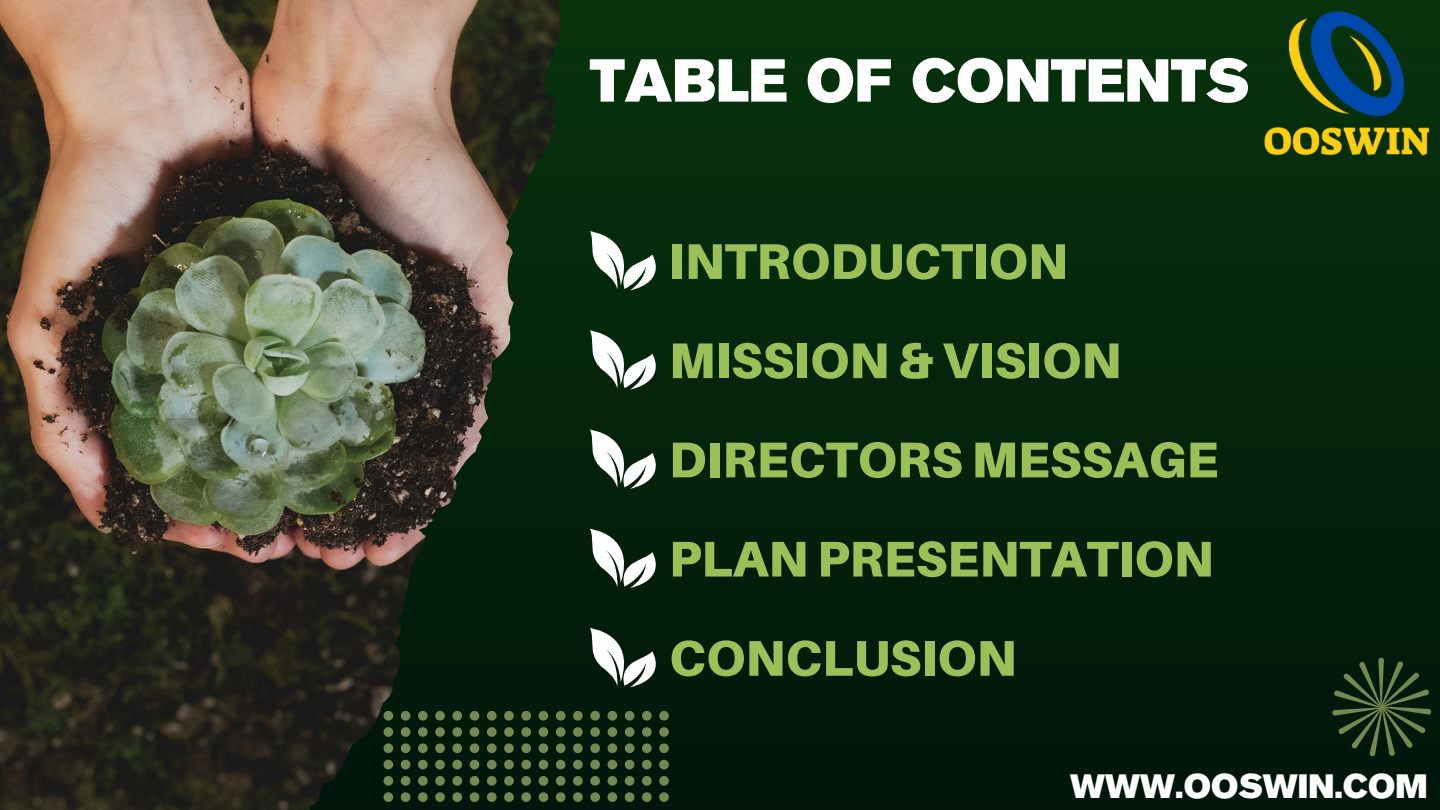
<style>
.page{position:relative;width:1440px;height:810px;background:#fff}
.page>*{position:absolute;margin:0;border:0;box-sizing:border-box;transform-origin:0 0}
.t1{font:60px "Akzidenz Grotesk Pro Super";color:#fff}
.t2{font:900 50.2px "Aileron";color:#9ac057}
.t3{font:33.7px "Akzidenz Grotesk Pro Super";color:#fff}
</style>
<div class="page">
<div style="left:0;top:0;width:1440px;height:810px;background:linear-gradient(to bottom,#07330c,#01150b)"></div>
<img style="left:1203px;top:0;width:237px;height:232px">
<img style="left:0;top:0;width:559px;height:810px">
<svg style="left:590px;top:231px;width:79px;height:59px"></svg>
<svg style="left:590px;top:330px;width:79px;height:60px"></svg>
<svg style="left:590px;top:430px;width:79px;height:59px"></svg>
<svg style="left:590px;top:529px;width:79px;height:59px"></svg>
<svg style="left:590px;top:628px;width:79px;height:59px"></svg>
<svg style="left:1332px;top:658px;width:99px;height:98px;background:#1f351c"></svg>
<svg style="left:659px;top:792px;width:10px;height:10px"></svg>
<svg style="left:642px;top:792px;width:10px;height:10px"></svg>
<svg style="left:625px;top:792px;width:9px;height:10px"></svg>
<svg style="left:608px;top:792px;width:9px;height:10px"></svg>
<svg style="left:590px;top:792px;width:10px;height:10px"></svg>
<svg style="left:573px;top:792px;width:10px;height:10px"></svg>
<svg style="left:556px;top:792px;width:9px;height:10px"></svg>
<svg style="left:539px;top:792px;width:9px;height:10px"></svg>
<svg style="left:521px;top:792px;width:10px;height:10px"></svg>
<svg style="left:504px;top:792px;width:10px;height:10px"></svg>
<svg style="left:487px;top:792px;width:10px;height:10px"></svg>
<svg style="left:470px;top:792px;width:9px;height:10px"></svg>
<svg style="left:452px;top:792px;width:10px;height:10px"></svg>
<svg style="left:435px;top:792px;width:10px;height:10px"></svg>
<svg style="left:418px;top:792px;width:10px;height:10px"></svg>
<svg style="left:401px;top:792px;width:9px;height:10px"></svg>
<svg style="left:384px;top:792px;width:9px;height:10px"></svg>
<svg style="left:659px;top:776px;width:10px;height:10px"></svg>
<svg style="left:642px;top:776px;width:10px;height:10px"></svg>
<svg style="left:625px;top:776px;width:9px;height:10px"></svg>
<svg style="left:608px;top:776px;width:9px;height:10px"></svg>
<svg style="left:590px;top:776px;width:10px;height:10px"></svg>
<svg style="left:573px;top:776px;width:10px;height:10px"></svg>
<svg style="left:556px;top:776px;width:9px;height:10px"></svg>
<svg style="left:539px;top:776px;width:9px;height:10px"></svg>
<svg style="left:521px;top:776px;width:10px;height:10px"></svg>
<svg style="left:504px;top:776px;width:10px;height:10px"></svg>
<svg style="left:487px;top:776px;width:10px;height:10px"></svg>
<svg style="left:470px;top:776px;width:9px;height:10px"></svg>
<svg style="left:452px;top:776px;width:10px;height:10px"></svg>
<svg style="left:435px;top:776px;width:10px;height:10px"></svg>
<svg style="left:418px;top:776px;width:10px;height:10px"></svg>
<svg style="left:401px;top:776px;width:9px;height:10px"></svg>
<svg style="left:384px;top:776px;width:9px;height:10px"></svg>
<svg style="left:659px;top:760px;width:10px;height:9px"></svg>
<svg style="left:642px;top:760px;width:10px;height:9px"></svg>
<svg style="left:625px;top:760px;width:9px;height:9px"></svg>
<svg style="left:608px;top:760px;width:9px;height:9px"></svg>
<svg style="left:590px;top:760px;width:10px;height:9px"></svg>
<svg style="left:573px;top:760px;width:10px;height:9px"></svg>
<svg style="left:556px;top:760px;width:9px;height:9px"></svg>
<svg style="left:539px;top:760px;width:9px;height:9px"></svg>
<svg style="left:521px;top:760px;width:10px;height:9px"></svg>
<svg style="left:504px;top:760px;width:10px;height:9px"></svg>
<svg style="left:487px;top:760px;width:10px;height:9px"></svg>
<svg style="left:470px;top:760px;width:9px;height:9px"></svg>
<svg style="left:452px;top:760px;width:10px;height:9px"></svg>
<svg style="left:435px;top:760px;width:10px;height:9px"></svg>
<svg style="left:418px;top:760px;width:10px;height:9px"></svg>
<svg style="left:401px;top:760px;width:9px;height:9px"></svg>
<svg style="left:384px;top:760px;width:9px;height:9px"></svg>
<svg style="left:659px;top:743px;width:10px;height:10px"></svg>
<svg style="left:642px;top:743px;width:10px;height:10px"></svg>
<svg style="left:625px;top:743px;width:9px;height:10px"></svg>
<svg style="left:608px;top:743px;width:9px;height:10px"></svg>
<svg style="left:590px;top:743px;width:10px;height:10px"></svg>
<svg style="left:573px;top:743px;width:10px;height:10px"></svg>
<svg style="left:556px;top:743px;width:9px;height:10px"></svg>
<svg style="left:539px;top:743px;width:9px;height:10px"></svg>
<svg style="left:521px;top:743px;width:10px;height:10px"></svg>
<svg style="left:504px;top:743px;width:10px;height:10px"></svg>
<svg style="left:487px;top:743px;width:10px;height:10px"></svg>
<svg style="left:470px;top:743px;width:9px;height:10px"></svg>
<svg style="left:452px;top:743px;width:10px;height:10px"></svg>
<svg style="left:435px;top:743px;width:10px;height:10px"></svg>
<svg style="left:418px;top:743px;width:10px;height:10px"></svg>
<svg style="left:401px;top:743px;width:9px;height:10px"></svg>
<svg style="left:384px;top:743px;width:9px;height:10px"></svg>
<svg style="left:659px;top:727px;width:10px;height:10px"></svg>
<svg style="left:642px;top:727px;width:10px;height:10px"></svg>
<svg style="left:625px;top:727px;width:9px;height:10px"></svg>
<svg style="left:608px;top:727px;width:9px;height:10px"></svg>
<svg style="left:590px;top:727px;width:10px;height:10px"></svg>
<svg style="left:573px;top:727px;width:10px;height:10px"></svg>
<svg style="left:556px;top:727px;width:9px;height:10px"></svg>
<svg style="left:539px;top:727px;width:9px;height:10px"></svg>
<svg style="left:521px;top:727px;width:10px;height:10px"></svg>
<svg style="left:504px;top:727px;width:10px;height:10px"></svg>
<svg style="left:487px;top:727px;width:10px;height:10px"></svg>
<svg style="left:470px;top:727px;width:9px;height:10px"></svg>
<svg style="left:452px;top:727px;width:10px;height:10px"></svg>
<svg style="left:435px;top:727px;width:10px;height:10px"></svg>
<svg style="left:418px;top:727px;width:10px;height:10px"></svg>
<svg style="left:401px;top:727px;width:9px;height:10px"></svg>
<svg style="left:384px;top:727px;width:9px;height:10px"></svg>
<svg style="left:659px;top:711px;width:10px;height:10px"></svg>
<svg style="left:642px;top:711px;width:10px;height:10px"></svg>
<svg style="left:625px;top:711px;width:9px;height:10px"></svg>
<svg style="left:608px;top:711px;width:9px;height:10px"></svg>
<svg style="left:590px;top:711px;width:10px;height:10px"></svg>
<svg style="left:573px;top:711px;width:10px;height:10px"></svg>
<svg style="left:556px;top:711px;width:9px;height:10px"></svg>
<svg style="left:539px;top:711px;width:9px;height:10px"></svg>
<svg style="left:521px;top:711px;width:10px;height:10px"></svg>
<svg style="left:504px;top:711px;width:10px;height:10px"></svg>
<svg style="left:487px;top:711px;width:10px;height:10px"></svg>
<svg style="left:470px;top:711px;width:9px;height:10px"></svg>
<svg style="left:452px;top:711px;width:10px;height:10px"></svg>
<svg style="left:435px;top:711px;width:10px;height:10px"></svg>
<svg style="left:418px;top:711px;width:10px;height:10px"></svg>
<svg style="left:401px;top:711px;width:9px;height:10px"></svg>
<svg style="left:384px;top:711px;width:9px;height:10px"></svg>
<h1 class="t1" style="left:590px;top:57px;width:661px">TABLE OF CONTENTS</h1>
<p class="t2" style="left:669px;top:230px;width:400px">INTRODUCTION</p>
<h2 class="t2" style="left:669px;top:329px;width:454px">MISSION &amp; VISION</h2>
<p class="t2" style="left:669px;top:429px;width:551px">DIRECTORS MESSAGE</p>
<h2 class="t2" style="left:669px;top:528px;width:546px">PLAN PRESENTATION</h2>
<p class="t2" style="left:669px;top:627px;width:349px">CONCLUSION</p>
<h2 class="t3" style="left:1070px;top:773px;width:359px">WWW.OOSWIN.COM</h2>
</div>
